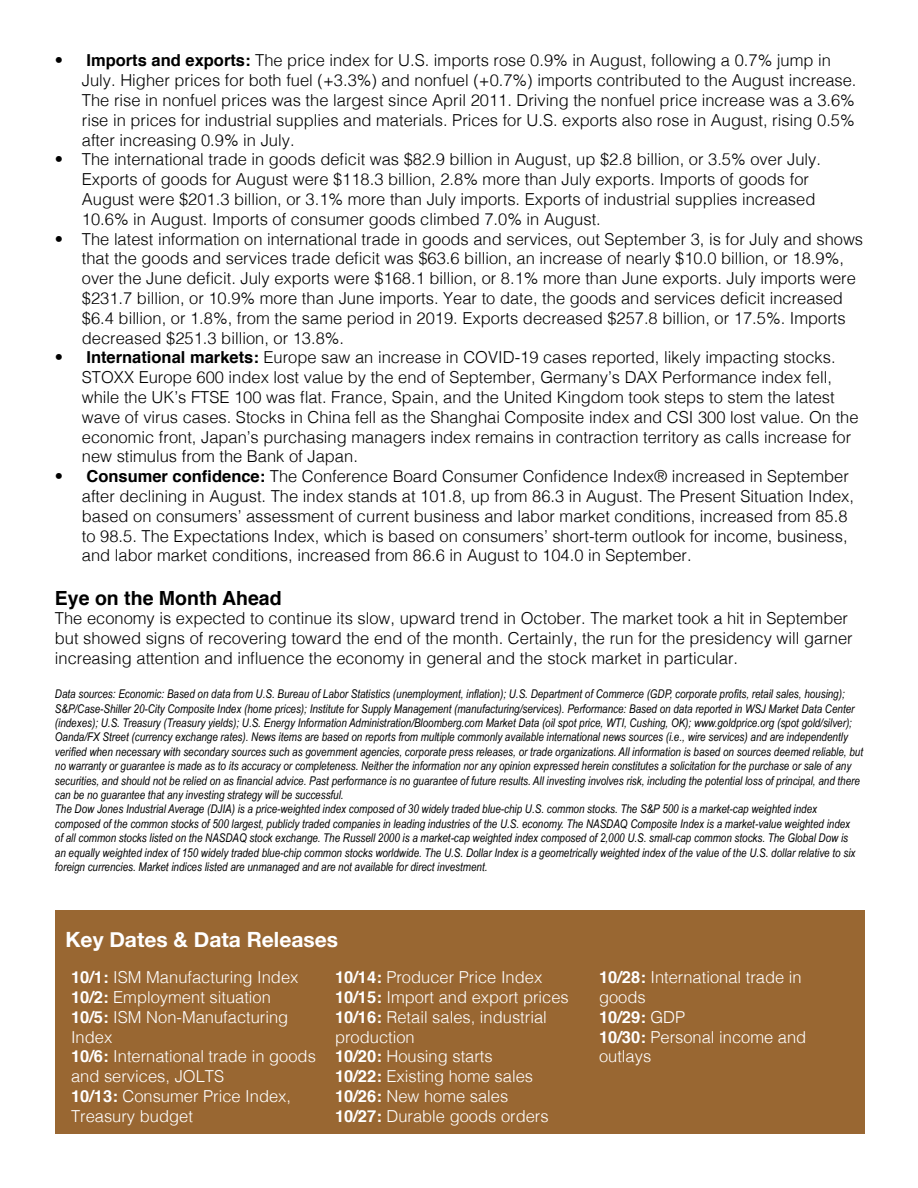
<style>
.page{position:relative;width:918px;height:1188px;background:#fff}
.page>*{position:absolute;margin:0;border:0;box-sizing:border-box;transform-origin:0 0}
.t1{font:700 21px "Helvetica Neue";color:#fff}
.t2{font:700 19.5px "Helvetica";color:#000}
.t3{font:300 16.5px/19.8px "Helvetica";color:#000}
.t4{font:300 16.5px/19.8px "Helvetica";color:#fff}
.t5{font:italic 12px/14.4px "Arial Narrow";color:#000}
.s1{font-weight:700}
</style>
<div class="page">
<div style="left:55px;top:910px;width:810px;height:224px;background:#996732"></div>
<p class="t3" style="left:82px;top:49px;width:776px;text-indent:-27px">• <span class="s1">Imports and exports:</span> The price index for U.S. imports rose 0.9% in August, following a 0.7% jump in July. Higher prices for both fuel (+3.3%) and nonfuel (+0.7%) imports contributed to the August increase.<br>The rise in nonfuel prices was the largest since April 2011. Driving the nonfuel price increase was a 3.6% rise in prices for industrial supplies and materials. Prices for U.S. exports also rose in August, rising 0.5% after increasing 0.9% in July.</p>
<p class="t3" style="left:82px;top:148px;width:741px;text-indent:-27px">• The international trade in goods deficit was $82.9 billion in August, up $2.8 billion, or 3.5% over July.<br>Exports of goods for August were $118.3 billion, 2.8% more than July exports. Imports of goods for August were $201.3 billion, or 3.1% more than July imports. Exports of industrial supplies increased 10.6% in August. Imports of consumer goods climbed 7.0% in August.</p>
<p class="t3" style="left:82px;top:228px;width:783px;text-indent:-27px">• The latest information on international trade in goods and services, out September 3, is for July and shows that the goods and services trade deficit was $63.6 billion, an increase of nearly $10.0 billion, or 18.9%, over the June deficit. July exports were $168.1 billion, or 8.1% more than June exports. July imports were $231.7 billion, or 10.9% more than June imports. Year to date, the goods and services deficit increased $6.4 billion, or 1.8%, from the same period in 2019. Exports decreased $257.8 billion, or 17.5%. Imports decreased $251.3 billion, or 13.8%.</p>
<p class="t3" style="left:82px;top:346px;width:778px;text-indent:-27px">• <span class="s1">International markets:</span> Europe saw an increase in COVID-19 cases reported, likely impacting stocks.<br>STOXX Europe 600 index lost value by the end of September, Germany’s DAX Performance index fell, while the UK’s FTSE 100 was flat. France, Spain, and the United Kingdom took steps to stem the latest wave of virus cases. Stocks in China fell as the Shanghai Composite index and CSI 300 lost value. On the economic front, Japan’s purchasing managers index remains in contraction territory as calls increase for new stimulus from the Bank of Japan.</p>
<p class="t3" style="left:82px;top:465px;width:774px;text-indent:-27px">• <span class="s1">Consumer confidence:</span> The Conference Board Consumer Confidence Index® increased in September after declining in August. The index stands at 101.8, up from 86.3 in August. The Present Situation Index, based on consumers’ assessment of current business and labor market conditions, increased from 85.8 to 98.5. The Expectations Index, which is based on consumers’ short-term outlook for income, business, and labor market conditions, increased from 86.6 in August to 104.0 in September.</p>
<p class="t2" style="left:55px;top:582px;width:228px">Eye on the Month Ahead</p>
<p class="t3" style="left:55px;top:607px;width:799px">The economy is expected to continue its slow, upward trend in October. The market took a hit in September but showed signs of recovering toward the end of the month. Certainly, the run for the presidency will garner increasing attention and influence the economy in general and the stock market in particular.</p>
<p class="t5" style="left:55px;top:687px;width:810px">Data sources: Economic: Based on data from U.S. Bureau of Labor Statistics (unemployment, inflation); U.S. Department of Commerce (GDP, corporate profits, retail sales, housing); S&amp;P/Case-Shiller 20-City Composite Index (home prices); Institute for Supply Management (manufacturing/services). Performance: Based on data reported in WSJ Market Data Center (indexes); U.S. Treasury (Treasury yields); U.S. Energy Information Administration/Bloomberg.com Market Data (oil spot price, WTI, Cushing, OK); www.goldprice.org (spot gold/silver); Oanda/FX Street (currency exchange rates). News items are based on reports from multiple commonly available international news sources (i.e., wire services) and are independently verified when necessary with secondary sources such as government agencies, corporate press releases, or trade organizations. All information is based on sources deemed reliable, but no warranty or guarantee is made as to its accuracy or completeness. Neither the information nor any opinion expressed herein constitutes a solicitation for the purchase or sale of any securities, and should not be relied on as financial advice. Past performance is no guarantee of future results. All investing involves risk, including the potential loss of principal, and there can be no guarantee that any investing strategy will be successful.<br>The Dow Jones Industrial Average (DJIA) is a price-weighted index composed of 30 widely traded blue-chip U.S. common stocks. The S&amp;P 500 is a market-cap weighted index composed of the common stocks of 500 largest, publicly traded companies in leading industries of the U.S. economy. The NASDAQ Composite Index is a market-value weighted index<br>of all common stocks listed on the NASDAQ stock exchange. The Russell 2000 is a market-cap weighted index composed of 2,000 U.S. small-cap common stocks. The Global Dow is<br>an equally weighted index of 150 widely traded blue-chip common stocks worldwide. The U.S. Dollar Index is a geometrically weighted index of the value of the U.S. dollar relative to six foreign currencies. Market indices listed are unmanaged and are not available for direct investment.</p>
<p class="t1" style="left:65px;top:923px;width:274px">Key Dates &amp; Data Releases</p>
<p class="t4" style="left:71px;top:966px;width:246px"><span class="s1">10/1:</span> ISM Manufacturing Index<br><span class="s1">10/2:</span> Employment situation<br><span class="s1">10/5:</span> ISM Non-Manufacturing<br>Index<br><span class="s1">10/6:</span> International trade in goods and services, JOLTS<br><span class="s1">10/13:</span> Consumer Price Index,<br>Treasury budget</p>
<p class="t4" style="left:335px;top:966px;width:235px"><span class="s1">10/14:</span> Producer Price Index<br><span class="s1">10/15:</span> Import and export prices<br><span class="s1">10/16:</span> Retail sales, industrial production<br><span class="s1">10/20:</span> Housing starts<br><span class="s1">10/22:</span> Existing home sales<br><span class="s1">10/26:</span> New home sales<br><span class="s1">10/27:</span> Durable goods orders</p>
<p class="t4" style="left:599px;top:966px;width:209px"><span class="s1">10/28:</span> International trade in goods<br><span class="s1">10/29:</span> GDP<br><span class="s1">10/30:</span> Personal income and outlays</p>
</div>
